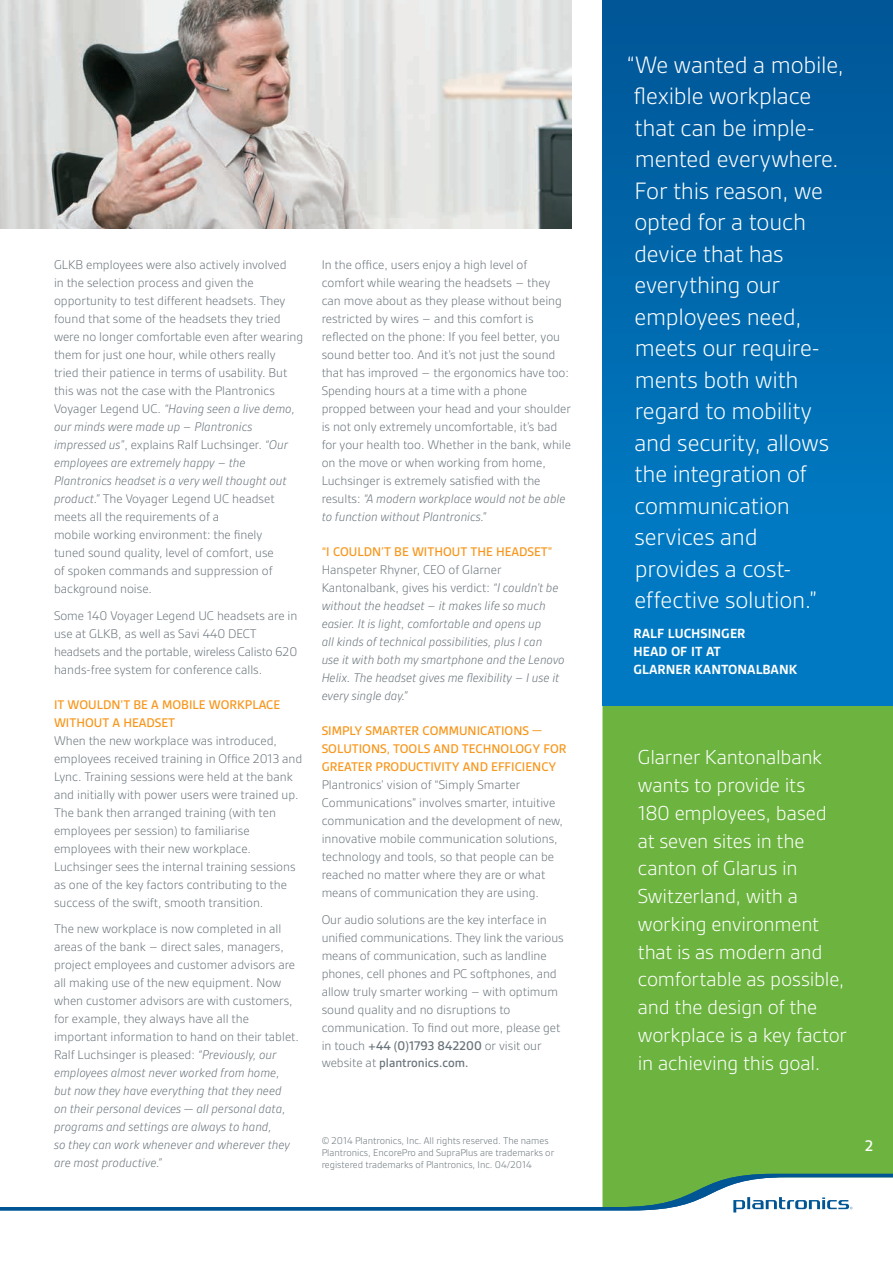
<style>
.page{position:relative;width:893px;height:1263px;background:#fff}
.page>*{position:absolute;margin:0;border:0;box-sizing:border-box;transform-origin:0 0}
.t1{font:300 25.5px/31.5px "Gesta";letter-spacing:-.01em;color:#fff}
.t2{font:300 21.75px/27.8px "Gesta";letter-spacing:-.01em;color:#fff}
.t3{font:500 16.5px "Gesta";color:#fff}
.t4{font:700 14.25px/18px "Gesta";color:#fff}
.t5{font:300 13.5px/18px "Gesta";color:#6a747b}
.t6{font:italic 300 13.5px/18px "Gesta";color:#6a747b}
.t7{font:500 13.5px/18px "Gesta";color:#f7971d}
.t8{font:300 10.5px/12px "Gesta";color:#6a747b}
.s1{font-style:italic}
.s2{font-style:normal}
.s3{font-weight:500}
</style>
<div class="page">
<div style="left:602px;top:706px;width:291px;height:468px;background:#6cb43f"></div>
<div style="left:602px;top:0;width:291px;height:706px;background:linear-gradient(to bottom,#005798,#0080ca)"></div>
<svg style="left:0;top:1174px;width:893px;height:38px"></svg>
<img style="left:0;top:0;width:571px;height:229px">
<p class="t5" style="left:54px;top:256px;width:251px">GLKB employees were also actively involved<br>in the selection process and given the opportunity to test different headsets. They found that some of the headsets they tried were no longer comfortable even after wearing them for just one hour, while others really tried their patience in terms of usability. But this was not the case with the Plantronics Voyager Legend UC. <span class="s1">“Having seen a live demo, our minds were made up – Plantronics impressed us”</span>, explains Ralf Luchsinger. <span class="s1">“Our employees are extremely happy – the Plantronics headset is a very well thought out product.”</span> The Voyager Legend UC headset meets all the requirements of a<br>mobile working environment: the finely<br>tuned sound quality, level of comfort, use<br>of spoken commands and suppression of background noise.</p>
<p class="t5" style="left:54px;top:606px;width:245px">Some 140 Voyager Legend UC headsets are in use at GLKB, as well as Savi 440 DECT headsets and the portable, wireless Calisto 620 hands-free system for conference calls.</p>
<p class="t7" style="left:54px;top:695px;width:228px">IT WOULDN’T BE A MOBILE WORKPLACE<br>WITHOUT A HEADSET</p>
<p class="t5" style="left:54px;top:731px;width:250px">When the new workplace was introduced, employees received training in Office 2013 and Lync. Training sessions were held at the bank and initially with power users were trained up.<br>The bank then arranged training (with ten employees per session) to familiarise employees with their new workplace.<br>Luchsinger sees the internal training sessions as one of the key factors contributing to the success of the swift, smooth transition.</p>
<p class="t5" style="left:54px;top:920px;width:247px">The new workplace is now completed in all areas of the bank – direct sales, managers, project employees and customer advisors are all making use of the new equipment. Now when customer advisors are with customers, for example, they always have all the important information to hand on their tablet.<br>Ralf Luchsinger is pleased: <span class="s1">“Previously, our employees almost never worked from home, but now they have everything that they need<br>on their personal devices — all personal data, programs and settings are always to hand,<br>so they can work whenever and wherever they are most productive.”</span></p>
<p class="t5" style="left:322px;top:256px;width:251px">In the office, users enjoy a high level of comfort while wearing the headsets – they can move about as they please without being restricted by wires – and this comfort is reflected on the phone: If you feel better, you sound better too. And it’s not just the sound that has improved – the ergonomics have too:<br>Spending hours at a time with a phone propped between your head and your shoulder is not only extremely uncomfortable, it’s bad for your health too. Whether in the bank, while on the move or when working from home, Luchsinger is extremely satisfied with the results: <span class="s1">“A modern workplace would not be able to function without Plantronics.”</span></p>
<p class="t7" style="left:322px;top:543px;width:232px">“I COULDN’T BE WITHOUT THE HEADSET”</p>
<p class="t6" style="left:322px;top:560px;width:245px"><span class="s2">Hanspeter Rhyner, CEO of Glarner Kantonalbank, gives his verdict:</span> “I couldn’t be without the headset – it makes life so much easier. It is light, comfortable and opens up<br>all kinds of technical possibilities, plus I can<br>use it with both my smartphone and the Lenovo Helix. The headset gives me flexibility – I use it every single day.”</p>
<p class="t7" style="left:322px;top:722px;width:246px">SIMPLY SMARTER COMMUNICATIONS —<br>SOLUTIONS, TOOLS AND TECHNOLOGY FOR<br>GREATER PRODUCTIVITY AND EFFICIENCY</p>
<p class="t5" style="left:322px;top:775px;width:243px">Plantronics’ vision of “Simply Smarter Communications” involves smarter, intuitive communication and the development of new, innovative mobile communication solutions, technology and tools, so that people can be reached no matter where they are or what means of communication they are using.</p>
<p class="t5" style="left:322px;top:910px;width:243px">Our audio solutions are the key interface in unified communications. They link the various means of communication, such as landline phones, cell phones and PC softphones, and allow truly smarter working – with optimum sound quality and no disruptions to communication. To find out more, please get in touch <span class="s3">+44 (0)1793 842200</span> or visit our website at <span class="s3">plantronics.com.</span></p>
<p class="t8" style="left:322px;top:1134px;width:234px">© 2014 Plantronics, Inc. All rights reserved. The names<br>Plantronics, EncorePro and SupraPlus are trademarks or registered trademarks of Plantronics, Inc. 04/2014</p>
<p class="t1" style="left:627px;top:48px;width:219px">“We wanted a mobile, flexible workplace that can be imple&shy;mented everywhere.<br>For this reason, we opted for a touch device that has everything our employees need, meets our require&shy;ments both with regard to mobility and security, allows the integration of communication services and<br>provides a cost&shy;effective solution.”</p>
<p class="t4" style="left:634px;top:624px;width:165px">RALF LUCHSINGER<br>HEAD OF IT AT<br>GLARNER KANTONALBANK</p>
<p class="t2" style="left:638px;top:743px;width:211px">Glarner Kantonalbank wants to provide its<br>180 employees, based at seven sites in the canton of Glarus in<br>Switzerland, with a working environment that is as modern and comfortable as possible, and the design of the workplace is a key factor in achieving this goal.</p>
<p class="t3" style="left:865px;top:1136px;width:10px">2</p>
</div>
